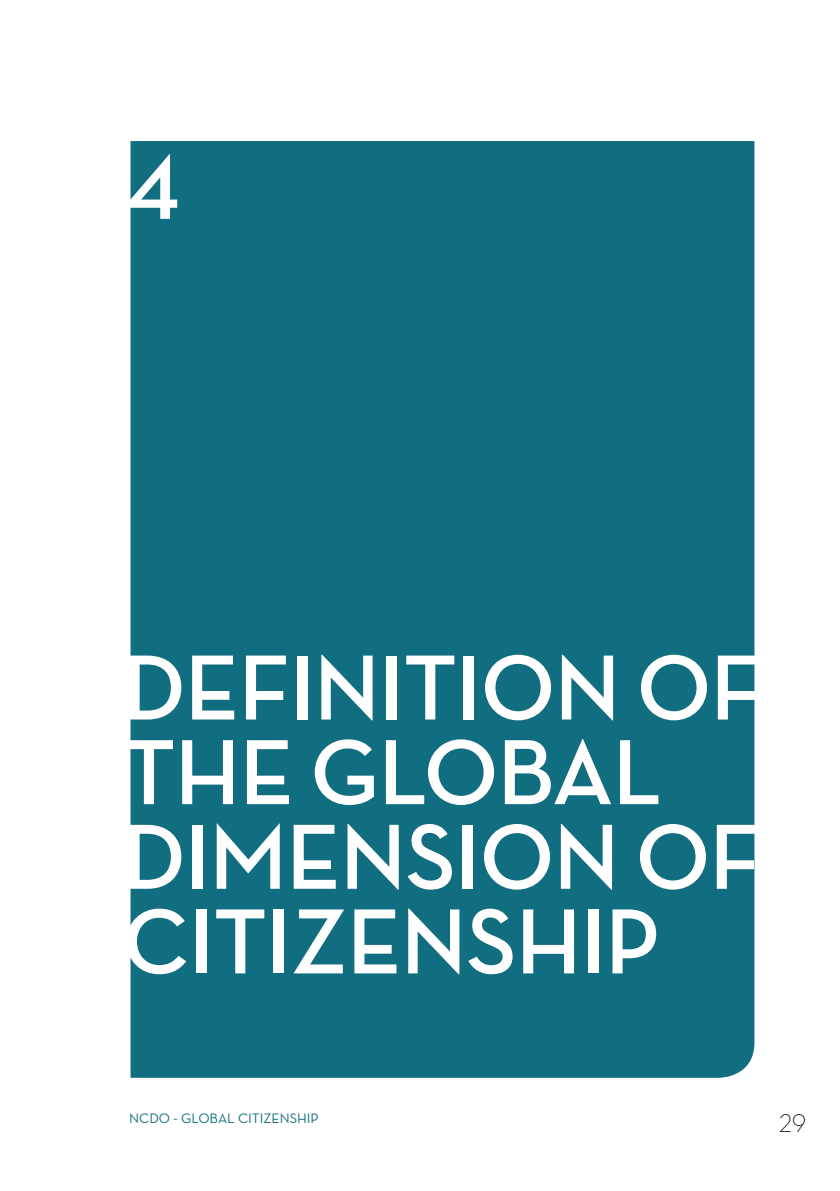
<style>
.page{position:relative;width:840px;height:1191px;background:#fff}
.page>*{position:absolute;margin:0;border:0;box-sizing:border-box;transform-origin:0 0}
.t1{font:700 94px/84.6px "Neutraface Display";color:#fff}
.t2{font:700 93px "Neutraface Display";color:#fff}
.t3{font:300 26px "Neutraface Display";color:#000}
.t4{font:14px "Neutraface Text";color:#116d80}
</style>
<div class="page">
<div style="left:130px;top:141px;width:624px;height:936px;background:#116d80"></div>
<p class="t2" style="left:122px;top:135px;width:59px">4</p>
<p class="t1" style="left:122px;top:647px;width:629px">DEFINITION OF<br>THE GLOBAL<br>DIMENSION OF<br>CITIZENSHIP</p>
<p class="t4" style="left:129px;top:1109px;width:191px">NCDO - GLOBAL CITIZENSHIP</p>
<p class="t3" style="left:778px;top:1109px;width:29px">29</p>
</div>
